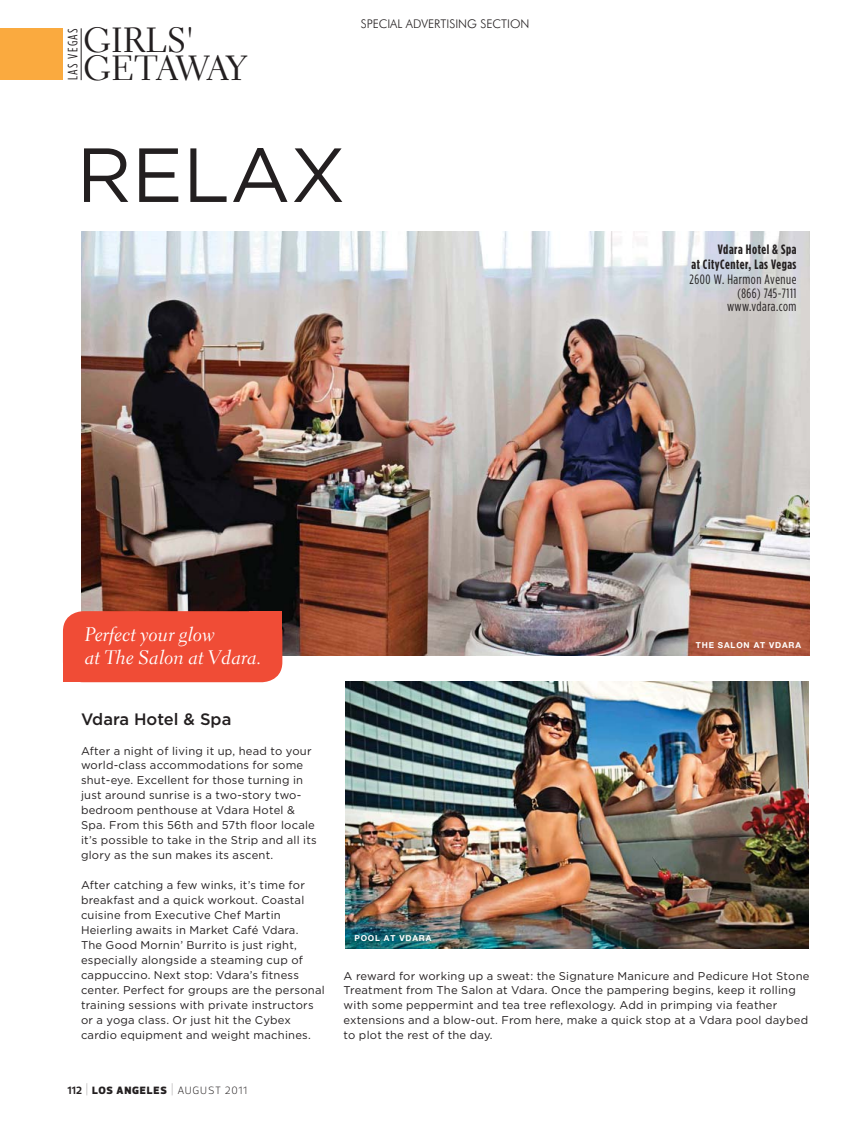
<style>
.page{position:relative;width:864px;height:1134px;background:#fff}
.page>*{position:absolute;margin:0;border:0;box-sizing:border-box;transform-origin:0 0}
.t1{font:76.5px "Gotham";color:#231f20}
.t2{font:34.95px "Electra LH";letter-spacing:-.045em;color:#231f20}
.t3{font:34.95px "Electra LH";color:#231f20}
.t4{font:19.5px/22.5px "Electra LH Cursive";color:#fff}
.t5{font:500 16.5px "Gotham";color:#231f20}
.t6{font:700 13.5px/15px "Gotham Condensed";letter-spacing:.04em;color:#231f20;text-align:justify}
.t7{font:13.5px/13.5px "Gotham Condensed";letter-spacing:.04em;color:#231f20;text-align:right}
.t8{font:13.5px "Gotham Condensed";letter-spacing:.1em;color:#231f20}
.t9{font:300 12px "Futura BT";color:#231f20}
.t10{font:11.25px/15px "Gotham";letter-spacing:.02em;color:#231f20}
.t11{font:900 10.8px "Prelo";letter-spacing:.075em;color:#231f20}
.t12{font:700 8.25px "Helvetica Neue";letter-spacing:.1em;color:#fff}
.s1{font-weight:400}
.s2{font-weight:700}
.s3{font-weight:300;font-size:13.8px}
.s4{font-weight:300}
</style>
<div class="page">
<div style="left:0;top:28px;width:63px;height:52px;background:#faaa3f"></div>
<hr style="left:81px;top:28px;width:1px;height:52px;background:#231f20">
<img style="left:81px;top:232px;width:729px;height:423px">
<div style="left:63px;top:611px;width:219px;height:71px;background:#f04c36;border-radius:20px"></div>
<div style="left:250px;top:611px;width:32px;height:33px;background:#f04c36"></div>
<div style="left:63px;top:648px;width:37px;height:34px;background:#f04c36"></div>
<img style="left:345px;top:682px;width:464px;height:266px">
<p class="t3" style="left:84px;top:26px;width:112px">GIRLS'</p>
<p class="t8" style="left:68px;top:80px;width:53px;rotate:-90deg">LAS VEGAS</p>
<p class="t2" style="left:84px;top:54px;width:164px">GETAWAY</p>
<p class="t9" style="left:361px;top:19px;width:170px">SPECIAL ADVERTISING SECTION</p>
<p class="t1" style="left:76px;top:146px;width:271px">RELAX</p>
<p class="t4" style="left:85px;top:625px;width:178px">Perfect your glow<br>at The Salon at Vdara.</p>
<p class="t6" style="left:690px;top:241px;width:108px;text-indent:28px">Vdara Hotel &amp; Spa at CityCenter, Las Vegas <span class="s1">2600 W. Harmon Avenue</span></p>
<p class="t7" style="left:727px;top:287px;width:71px">(866) 745-7111 www.vdara.com</p>
<p class="t12" style="left:696px;top:642px;width:107px">THE SALON AT VDARA</p>
<p class="t5" style="left:81px;top:709px;width:152px">Vdara Hotel &amp; Spa</p>
<p class="t10" style="left:81px;top:744px;width:237px">After a night of living it up, head to your world-class accommodations for some shut-eye. Excellent for those turning in just around sunrise is a two-story two&shy;bedroom penthouse at Vdara Hotel &amp; Spa. From this 56th and 57th floor locale it’s possible to take in the Strip and all its glory as the sun makes its ascent.</p>
<p class="t10" style="left:81px;top:879px;width:245px">After catching a few winks, it’s time for breakfast and a quick workout. Coastal cuisine from Executive Chef Martin Heierling awaits in Market Café Vdara.<br>The Good Mornin’ Burrito is just right, especially alongside a steaming cup of cappuccino. Next stop: Vdara’s fitness center. Perfect for groups are the personal training sessions with private instructors or a yoga class. Or just hit the Cybex cardio equipment and weight machines.</p>
<p class="t11" style="left:68px;top:1083px;width:181px"><span class="s2">112</span> <span class="s3">|</span> LOS ANGELES <span class="s3">|</span> <span class="s4">AUGUST 2011</span></p>
<p class="t12" style="left:354px;top:935px;width:78px">POOL AT VDARA</p>
<p class="t10" style="left:344px;top:969px;width:467px">A reward for working up a sweat: the Signature Manicure and Pedicure Hot Stone Treatment from The Salon at Vdara. Once the pampering begins, keep it rolling with some peppermint and tea tree reflexology. Add in primping via feather extensions and a blow-out. From here, make a quick stop at a Vdara pool daybed to plot the rest of the day.</p>
</div>
